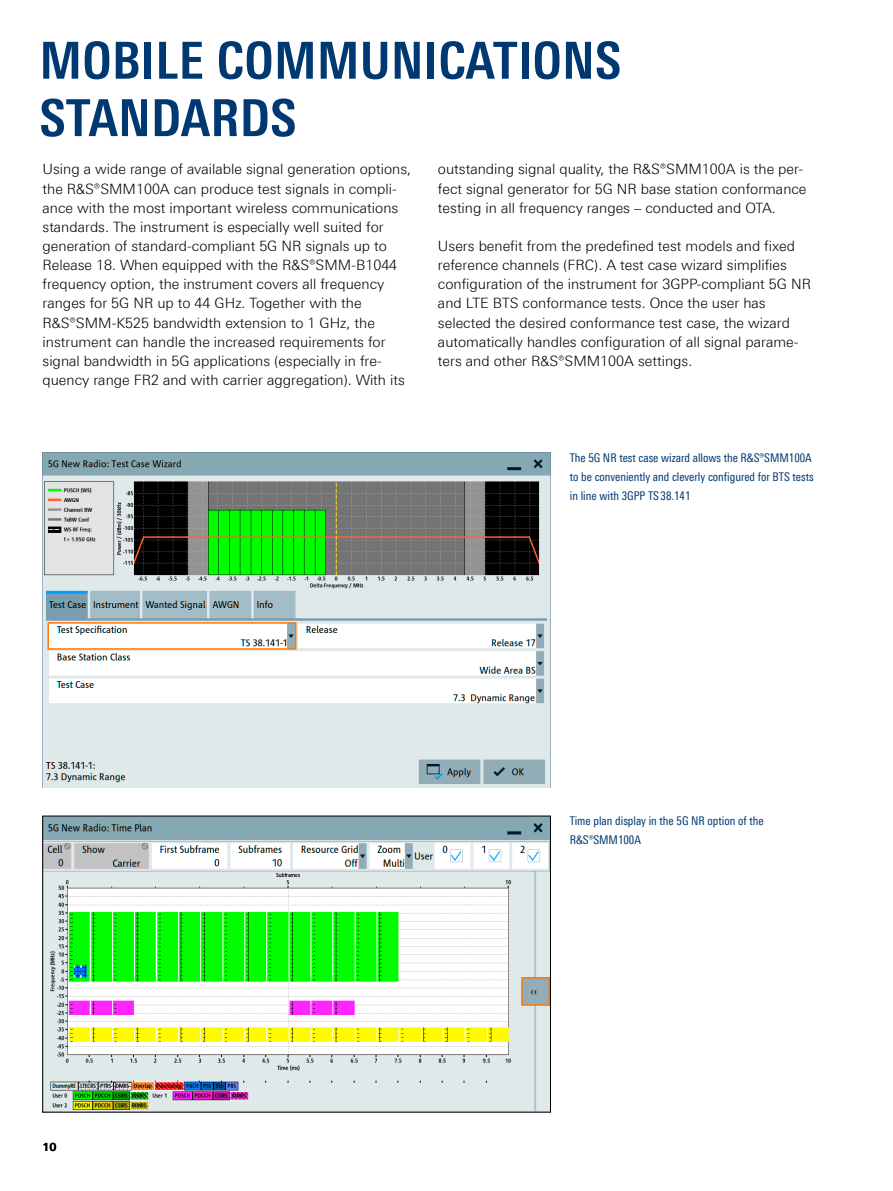
<style>
.page{position:relative;width:893px;height:1191px;background:#fff}
.page>*{position:absolute;margin:0;border:0;box-sizing:border-box;transform-origin:0 0}
.Seiten_Headline_34Pt_blau_IVZ_Applikatio{font:700 condensed 51px/57.4px "Linotype Universfor RS";letter-spacing:.01em;color:#003872}
.Haupttext_ohne_Abstand{font:300 14.25px/19.2px "Linotype Universfor RS";color:#000}
.Haupttext{font:300 14.25px/19.2px "Linotype Universfor RS";color:#000}
.Bildunterschrift{font:condensed 12px/19.2px "Linotype Universfor RS";color:#003872}
.t1{font:700 11.25px "Linotype Universfor RS";color:#000}
</style>
<div class="page">
<img style="left:45px;top:818px;width:504px;height:292px">
<img style="left:43px;top:452px;width:508px;height:335px">
<p class="Seiten_Headline_34Pt_blau_IVZ_Applikatio" style="left:40px;top:31px;width:583px">MOBILE COMMUNICATIONS<br>STANDARDS</p>
<p class="Haupttext_ohne_Abstand" style="left:43px;top:160px;width:370px">Using a wide range of available signal generation options, the R&amp;S®SMM100A can produce test signals in compli&shy;ance with the most important wireless communications standards. The instrument is especially well suited for generation of standard-compliant 5G NR signals up to Release 18. When equipped with the R&amp;S®SMM-B1044 frequency option, the instrument covers all frequency ranges for 5G NR up to 44 GHz. Together with the R&amp;S®SMM-K525 bandwidth extension to 1 GHz, the instrument can handle the increased requirements for signal bandwidth in 5G applications (especially in fre&shy;quency range FR2 and with carrier aggregation). With its</p>
<p class="Haupttext_ohne_Abstand" style="left:438px;top:160px;width:370px">outstanding signal quality, the R&amp;S®SMM100A is the per&shy;fect signal generator for 5G NR base station conformance testing in all frequency ranges – conducted and OTA.</p>
<p class="Haupttext" style="left:438px;top:236px;width:375px">Users benefit from the predefined test models and fixed reference channels (FRC). A test case wizard simplifies configuration of the instrument for 3GPP-compliant 5G NR and LTE BTS conformance tests. Once the user has selected the desired conformance test case, the wizard automatically handles configuration of all signal parame&shy;ters and other R&amp;S®SMM100A settings.</p>
<p class="Bildunterschrift" style="left:570px;top:447px;width:245px">The 5G NR test case wizard allows the R&amp;S®SMM100A to be conveniently and cleverly configured for BTS tests in line with 3GPP TS 38.141</p>
<p class="t1" style="left:43px;top:1139px;width:16px">10</p>
<p class="Bildunterschrift" style="left:570px;top:811px;width:195px">Time plan display in the 5G NR option of the<br>R&amp;S®SMM100A</p>
</div>
